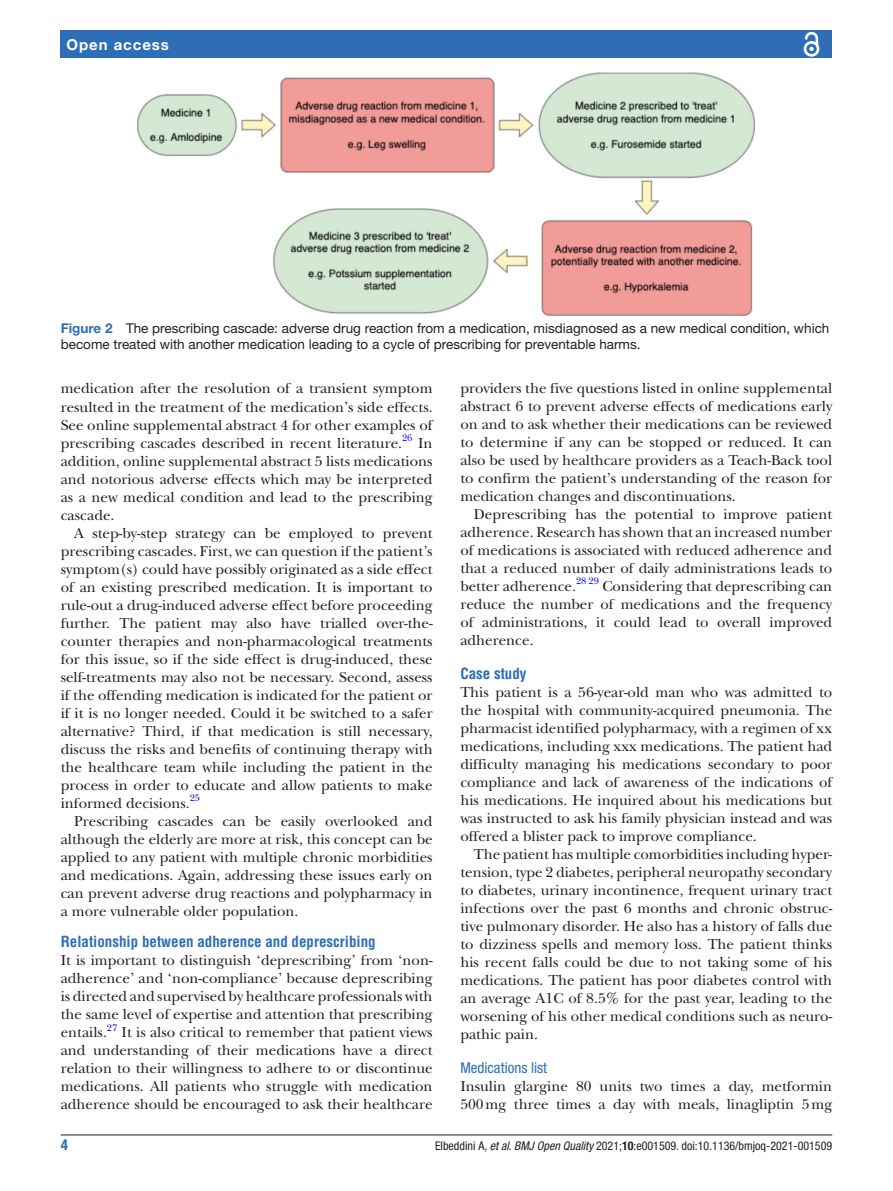
<style>
.page{position:relative;width:893px;height:1191px;background:#fff}
.page>*{position:absolute;margin:0;border:0;box-sizing:border-box;transform-origin:0 0}
.t1{font:15px/18px "New Baskerville";color:#231f20;text-align:justify}
.t2{font:700 condensed 15px "Helvetica LT Std";color:#2e6eb7}
.t3{font:condensed 15px "Helvetica Neue LT Std";color:#2e6eb7}
.t4{font:700 15px "Helvetica Neue LT Std";letter-spacing:.065em;color:#fff}
.t5{font:700 condensed 15px "Helvetica Neue LT Std";color:#2e6eb7}
.t6{font:13.5px/16.2px "Helvetica Neue LT Std";color:#231f20}
.t7{font:condensed 12px "Helvetica Neue LT Std";color:#231f20}
.t8{font:9.9px "New Baskerville";color:#00f}
.s1{font-weight:700;color:#2e6eb7}
.s2{font-style:italic}
.s3{font-weight:700}
</style>
<div class="page">
<hr style="left:61px;top:1134px;width:771px;height:1px;background:#231f20">
<div style="left:61px;top:31px;width:771px;height:27px;background:#2e6eb7"></div>
<svg style="left:803px;top:31px;width:17px;height:26px"></svg>
<img style="left:138px;top:73px;width:617px;height:242px">
<p class="t4" style="left:66px;top:35px;width:104px">Open access</p>
<p class="t6" style="left:61px;top:320px;width:770px"><span class="s1">Figure 2</span> The prescribing cascade: adverse drug reaction from a medication, misdiagnosed as a new medical condition, which become treated with another medication leading to a cycle of prescribing for preventable harms.</p>
<p class="t1" style="left:61px;top:379px;width:373px">medication after the resolution of a transient symptom resulted in the treatment of the medication’s side effects.<br>See online supplemental abstract 4 for other examples of prescribing cascades described in recent literature.<sup>26</sup> In addition, online supplemental abstract 5 lists medications and notorious adverse effects which may be interpreted as a new medical condition and lead to the prescribing cascade.</p>
<p class="t1" style="left:61px;top:524px;width:373px;text-indent:14px">A step-by-step strategy can be employed to prevent prescribing cascades. First, we can question if the patient’s symptom(s) could have possibly originated as a side effect of an existing prescribed medication. It is important to rule-out a drug-induced adverse effect before proceeding further. The patient may also have trialled over-the&shy;counter therapies and non-pharmacological treatments for this issue, so if the side effect is drug-induced, these self-treatments may also not be necessary. Second, assess if the offending medication is indicated for the patient or if it is no longer needed. Could it be switched to a safer alternative? Third, if that medication is still necessary, discuss the risks and benefits of continuing therapy with the healthcare team while including the patient in the process in order to educate and allow patients to make informed decisions.</p>
<p class="t8" style="left:190px;top:792px;width:12px">25</p>
<p class="t1" style="left:61px;top:812px;width:373px;text-indent:14px">Prescribing cascades can be easily overlooked and although the elderly are more at risk, this concept can be applied to any patient with multiple chronic morbidities and medications. Again, addressing these issues early on can prevent adverse drug reactions and polypharmacy in a more vulnerable older population.</p>
<p class="t2" style="left:61px;top:932px;width:316px">Relationship between adherence and deprescribing</p>
<p class="t1" style="left:61px;top:951px;width:373px">It is important to distinguish ‘deprescribing’ from ‘non&shy;adherence’ and ‘non-compliance’ because deprescribing is directed and supervised by healthcare professionals with the same level of expertise and attention that prescribing entails.<sup>27</sup> It is also critical to remember that patient views and understanding of their medications have a direct relation to their willingness to adhere to or discontinue medications. All patients who struggle with medication adherence should be encouraged to ask their healthcare</p>
<p class="t1" style="left:460px;top:379px;width:373px">providers the five questions listed in online supplemental abstract 6 to prevent adverse effects of medications early on and to ask whether their medications can be reviewed to determine if any can be stopped or reduced. It can also be used by healthcare providers as a Teach-Back tool to confirm the patient’s understanding of the reason for medication changes and discontinuations.</p>
<p class="t1" style="left:460px;top:505px;width:373px;text-indent:14px">Deprescribing has the potential to improve patient adherence. Research has shown that an increased number of medications is associated with reduced adherence and that a reduced number of daily administrations leads to better adherence.</p>
<p class="t8" style="left:576px;top:575px;width:24px">28 29</p>
<p class="t1" style="left:460px;top:577px;width:373px;text-indent:142px">Considering that deprescribing can reduce the number of medications and the frequency of administrations, it could lead to overall improved adherence.</p>
<p class="t2" style="left:460px;top:664px;width:68px">Case study</p>
<p class="t1" style="left:460px;top:683px;width:373px">This patient is a 56-year-old man who was admitted to the hospital with community-acquired pneumonia. The pharmacist identified polypharmacy, with a regimen of xx medications, including xxx medications. The patient had difficulty managing his medications secondary to poor compliance and lack of awareness of the indications of his medications. He inquired about his medications but was instructed to ask his family physician instead and was offered a blister pack to improve compliance.</p>
<p class="t1" style="left:460px;top:845px;width:373px;text-indent:14px">The patient has multiple comorbidities including hyper&shy;tension, type 2 diabetes, peripheral neuropathy secondary to diabetes, urinary incontinence, frequent urinary tract infections over the past 6 months and chronic obstruc&shy;tive pulmonary disorder. He also has a history of falls due to dizziness spells and memory loss. The patient thinks his recent falls could be due to not taking some of his medications. The patient has poor diabetes control with an average A1C of 8.5% for the past year, leading to the worsening of his other medical conditions such as neuro&shy;pathic pain.</p>
<p class="t3" style="left:460px;top:1059px;width:88px">Medications list</p>
<p class="t1" style="left:460px;top:1077px;width:373px">Insulin glargine 80 units two times a day, metformin<br>500mg three times a day with meals, linagliptin 5mg</p>
<p class="t5" style="left:61px;top:1135px;width:9px">4</p>
<p class="t7" style="left:435px;top:1138px;width:399px">Elbeddini A, <span class="s2">et al</span>. <span class="s2">BMJ Open Quality</span> 2021;<span class="s3">10</span>:e001509. doi:10.1136/bmjoq-2021-001509</p>
</div>
